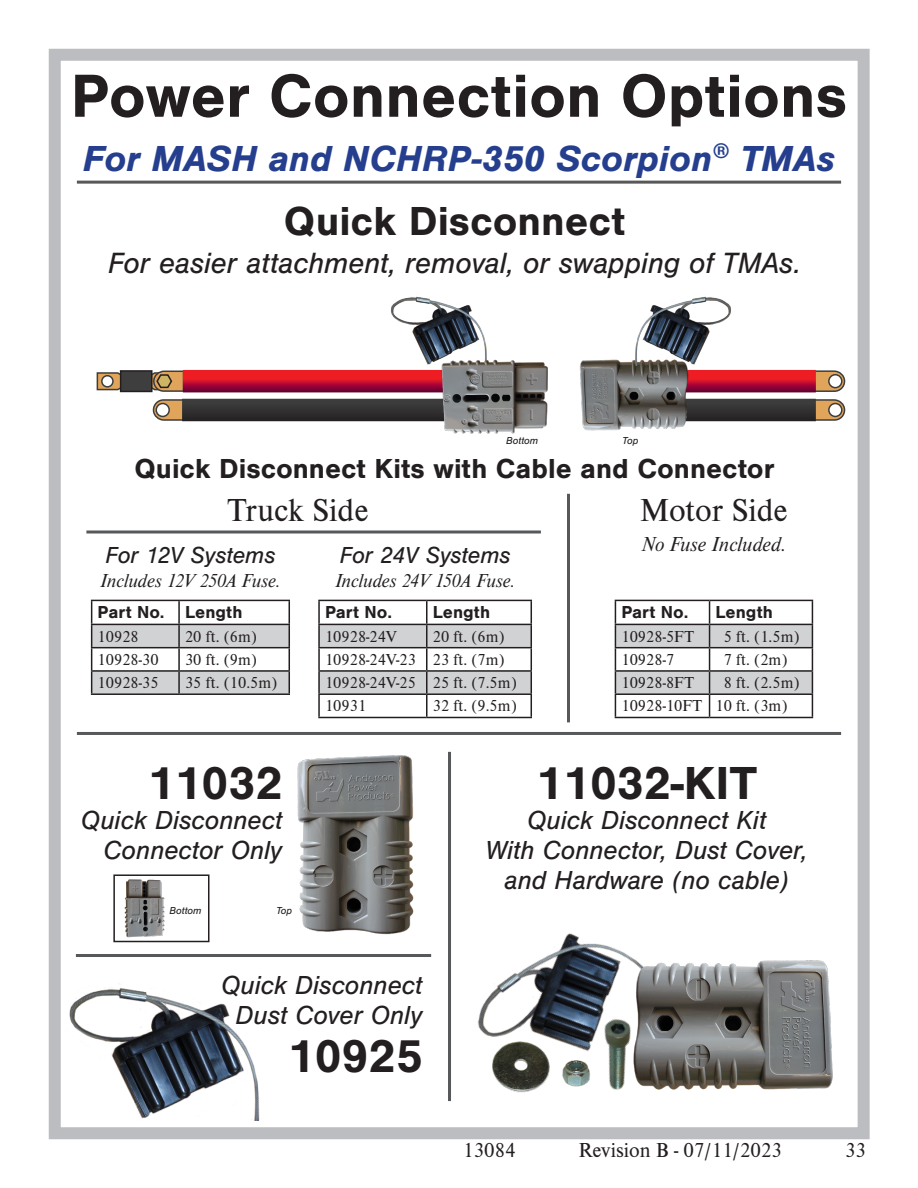
<style>
.page{position:relative;width:918px;height:1188px;background:#fff}
.page>*{position:absolute;margin:0;border:0;box-sizing:border-box;transform-origin:0 0}
.Chapter_Title{font:700 63px "Nimbus San";color:#231f20}
.Bold_Number{font:700 48px "Nimbus San";color:#231f20}
.Bold_Number-2{font:700 42px "Nimbus San";color:#231f20}
.Chapter_Subtitle{font:italic 700 37.5px "Nimbus San";color:#253f8e}
.Bold_Number-3{font:33px "Nimbus Rom D";color:#231f20}
.Sub-descript{font:italic 30.3px "Nimbus San";color:#231f20}
.t1{font:700 28.5px "Nimbus San";color:#231f20}
.Sub-descript-2{font:italic 27px/30px "Nimbus San";color:#231f20;text-align:center}
.Sub-descript-3{font:italic 24px "Nimbus San";letter-spacing:-.005em;color:#231f20}
.t2{font:21px "Nimbus Rom D";color:#231f20}
.Notation{font:italic 21px "Nimbus Rom D";color:#231f20}
.Sub-descript-4{font:italic 19.5px "Nimbus Rom D";letter-spacing:-.01em;color:#231f20}
.Notation-2{font:italic 19.5px "Nimbus Rom D";letter-spacing:-.01em;color:#231f20}
.t3{font:700 18px "Nimbus San";color:#231f20}
.t4{font:16.5px "Nimbus Rom D";color:#231f20}
.Bold_Number-4{font:italic 10.5px "Nimbus San";color:#231f20}
</style>
<div class="page">
<div style="left:49px;top:49px;width:821px;height:1090px;border:12px solid #bcbdc0"></div>
<hr style="left:77px;top:181px;width:764px;height:3px;background:#57585a">
<hr style="left:77px;top:732px;width:764px;height:3px;background:#57585a">
<hr style="left:86px;top:531px;width:455px;height:3px;background:#57585a">
<hr style="left:76px;top:954px;width:355px;height:3px;background:#57585a">
<hr style="left:448px;top:752px;width:3px;height:349px;background:#57585a">
<hr style="left:567px;top:494px;width:3px;height:228px;background:#57585a">
<div style="left:632px;top:399px;width:184px;height:22px;background:linear-gradient(to bottom,#404142,#262324)"></div>
<div style="left:182px;top:399px;width:293px;height:22px;background:linear-gradient(to bottom,#404142,#262324)"></div>
<svg style="left:813px;top:370px;width:32px;height:52px"></svg>
<svg style="left:691px;top:370px;width:125px;height:22px;background:#c2102c"></svg>
<svg style="left:96px;top:370px;width:89px;height:52px"></svg>
<svg style="left:183px;top:370px;width:255px;height:22px;background:#c2102c"></svg>
<img style="left:579px;top:359px;width:112px;height:72px">
<img style="left:391px;top:296px;width:96px;height:69px">
<img style="left:69px;top:983px;width:191px;height:137px">
<img style="left:632px;top:296px;width:99px;height:69px">
<img style="left:477px;top:933px;width:151px;height:119px">
<img style="left:438px;top:358px;width:110px;height:76px">
<img style="left:124px;top:879px;width:41px;height:59px">
<hr style="left:91px;top:600px;width:88px;height:1px;background:#231f20">
<hr style="left:179px;top:600px;width:111px;height:1px;background:#231f20">
<svg style="left:91px;top:601px;width:199px;height:92px"></svg>
<hr style="left:91px;top:693px;width:88px;height:2px;background:#231f20">
<hr style="left:179px;top:693px;width:111px;height:2px;background:#231f20">
<hr style="left:318px;top:600px;width:109px;height:1px;background:#231f20">
<hr style="left:318px;top:601px;width:2px;height:23px;background:#231f20">
<hr style="left:427px;top:600px;width:105px;height:1px;background:#231f20">
<hr style="left:318px;top:624px;width:109px;height:1px;background:#231f20">
<hr style="left:318px;top:625px;width:2px;height:22px;background:#231f20">
<hr style="left:318px;top:647px;width:109px;height:1px;background:#231f20">
<hr style="left:318px;top:648px;width:2px;height:22px;background:#231f20">
<hr style="left:318px;top:670px;width:109px;height:2px;background:#231f20">
<hr style="left:318px;top:672px;width:2px;height:21px;background:#231f20">
<hr style="left:318px;top:693px;width:109px;height:2px;background:#231f20">
<hr style="left:318px;top:695px;width:2px;height:22px;background:#231f20">
<svg style="left:319px;top:601px;width:213px;height:116px"></svg>
<hr style="left:318px;top:717px;width:109px;height:1px;background:#231f20">
<hr style="left:427px;top:717px;width:105px;height:1px;background:#231f20">
<hr style="left:615px;top:600px;width:95px;height:1px;background:#231f20">
<hr style="left:710px;top:600px;width:103px;height:1px;background:#231f20">
<svg style="left:615px;top:601px;width:198px;height:116px"></svg>
<hr style="left:615px;top:717px;width:95px;height:1px;background:#231f20">
<hr style="left:710px;top:717px;width:103px;height:1px;background:#231f20">
<img style="left:628px;top:955px;width:205px;height:135px">
<img style="left:297px;top:755px;width:117px;height:180px">
<img style="left:601px;top:1017px;width:30px;height:73px">
<img style="left:562px;top:1060px;width:28px;height:27px">
<img style="left:490px;top:1039px;width:61px;height:54px">
<div style="left:113px;top:874px;width:97px;height:68px;border:2px solid #231f20"></div>
<p class="Chapter_Title" style="left:71px;top:61px;width:778px">Power Connection Options</p>
<p class="Chapter_Subtitle" style="left:83px;top:136px;width:754px">For MASH and NCHRP-350 Scorpion<sup>®</sup> TMAs</p>
<p class="Bold_Number-2" style="left:284px;top:198px;width:343px">Quick Disconnect</p>
<p class="Sub-descript" style="left:108px;top:245px;width:694px">For easier attachment, removal, or swapping of TMAs.</p>
<p class="Bold_Number-4" style="left:506px;top:434px;width:34px">Bottom</p>
<p class="Bold_Number-4" style="left:622px;top:435px;width:17px">Top</p>
<p class="t1" style="left:134px;top:453px;width:642px">Quick Disconnect Kits with Cable and Connector</p>
<p class="Bold_Number-3" style="left:227px;top:488px;width:143px">Truck Side</p>
<p class="Sub-descript-3" style="left:106px;top:542px;width:171px">For 12V Systems</p>
<p class="Sub-descript-4" style="left:101px;top:568px;width:181px">Includes 12V 250A Fuse.</p>
<p class="t3" style="left:98px;top:602px;width:69px">Part No.</p>
<p class="t3" style="left:185px;top:602px;width:59px">Length</p>
<p class="t4" style="left:98px;top:625px;width:43px">10928</p>
<p class="t4" style="left:185px;top:625px;width:74px">20 ft. (6m)</p>
<p class="t4" style="left:98px;top:649px;width:63px">10928-30</p>
<p class="t4" style="left:185px;top:649px;width:74px">30 ft. (9m)</p>
<p class="t4" style="left:98px;top:672px;width:63px">10928-35</p>
<p class="t4" style="left:185px;top:672px;width:94px">35 ft. (10.5m)</p>
<p class="Sub-descript-3" style="left:340px;top:542px;width:172px">For 24V Systems</p>
<p class="Notation-2" style="left:335px;top:568px;width:181px">Includes 24V 150A Fuse.</p>
<p class="t3" style="left:325px;top:602px;width:69px">Part No.</p>
<p class="t3" style="left:433px;top:602px;width:59px">Length</p>
<p class="t4" style="left:325px;top:625px;width:73px">10928-24V</p>
<p class="t4" style="left:433px;top:625px;width:74px">20 ft. (6m)</p>
<p class="t4" style="left:325px;top:649px;width:93px">10928-24V-23</p>
<p class="t4" style="left:433px;top:649px;width:74px">23 ft. (7m)</p>
<p class="t4" style="left:325px;top:672px;width:93px">10928-24V-25</p>
<p class="t4" style="left:433px;top:672px;width:86px">25 ft. (7.5m)</p>
<p class="t4" style="left:325px;top:695px;width:43px">10931</p>
<p class="t4" style="left:433px;top:695px;width:86px">32 ft. (9.5m)</p>
<p class="Bold_Number-3" style="left:640px;top:488px;width:149px">Motor Side</p>
<p class="Notation" style="left:642px;top:531px;width:145px">No Fuse Included.</p>
<p class="t3" style="left:621px;top:602px;width:69px">Part No.</p>
<p class="t3" style="left:716px;top:602px;width:59px">Length</p>
<p class="t4" style="left:621px;top:625px;width:74px">10928-5FT</p>
<p class="t4" style="left:724px;top:625px;width:77px">5 ft. (1.5m)</p>
<p class="t4" style="left:621px;top:649px;width:54px">10928-7</p>
<p class="t4" style="left:724px;top:649px;width:65px">7 ft. (2m)</p>
<p class="t4" style="left:621px;top:672px;width:74px">10928-8FT</p>
<p class="t4" style="left:724px;top:672px;width:77px">8 ft. (2.5m)</p>
<p class="t4" style="left:621px;top:695px;width:82px">10928-10FT</p>
<p class="t4" style="left:716px;top:695px;width:74px">10 ft. (3m)</p>
<p class="Bold_Number" style="left:148px;top:756px;width:136px">11032</p>
<p class="Sub-descript-2" style="left:81px;top:805px;width:203px">Quick Disconnect</p>
<p class="Sub-descript-2" style="left:104px;top:835px;width:180px">Connector Only</p>
<p class="Bold_Number-4" style="left:170px;top:905px;width:34px">Bottom</p>
<p class="Bold_Number-4" style="left:276px;top:905px;width:17px">Top</p>
<p class="Sub-descript-2" style="left:221px;top:970px;width:203px">Quick Disconnect</p>
<p class="Sub-descript-2" style="left:236px;top:1000px;width:188px">Dust Cover Only</p>
<p class="Bold_Number" style="left:288px;top:1029px;width:136px">10925</p>
<p class="Bold_Number" style="left:536px;top:756px;width:222px">11032-KIT</p>
<p class="Sub-descript-2" style="left:527px;top:805px;width:241px">Quick Disconnect Kit</p>
<p class="Sub-descript-2" style="left:486px;top:835px;width:323px">With Connector, Dust Cover, and Hardware (no cable)</p>
<p class="t2" style="left:463px;top:1136px;width:54px">13084</p>
<p class="t2" style="left:579px;top:1136px;width:205px">Revision B - 07/11/2023</p>
<p class="t2" style="left:845px;top:1136px;width:22px">33</p>
</div>
